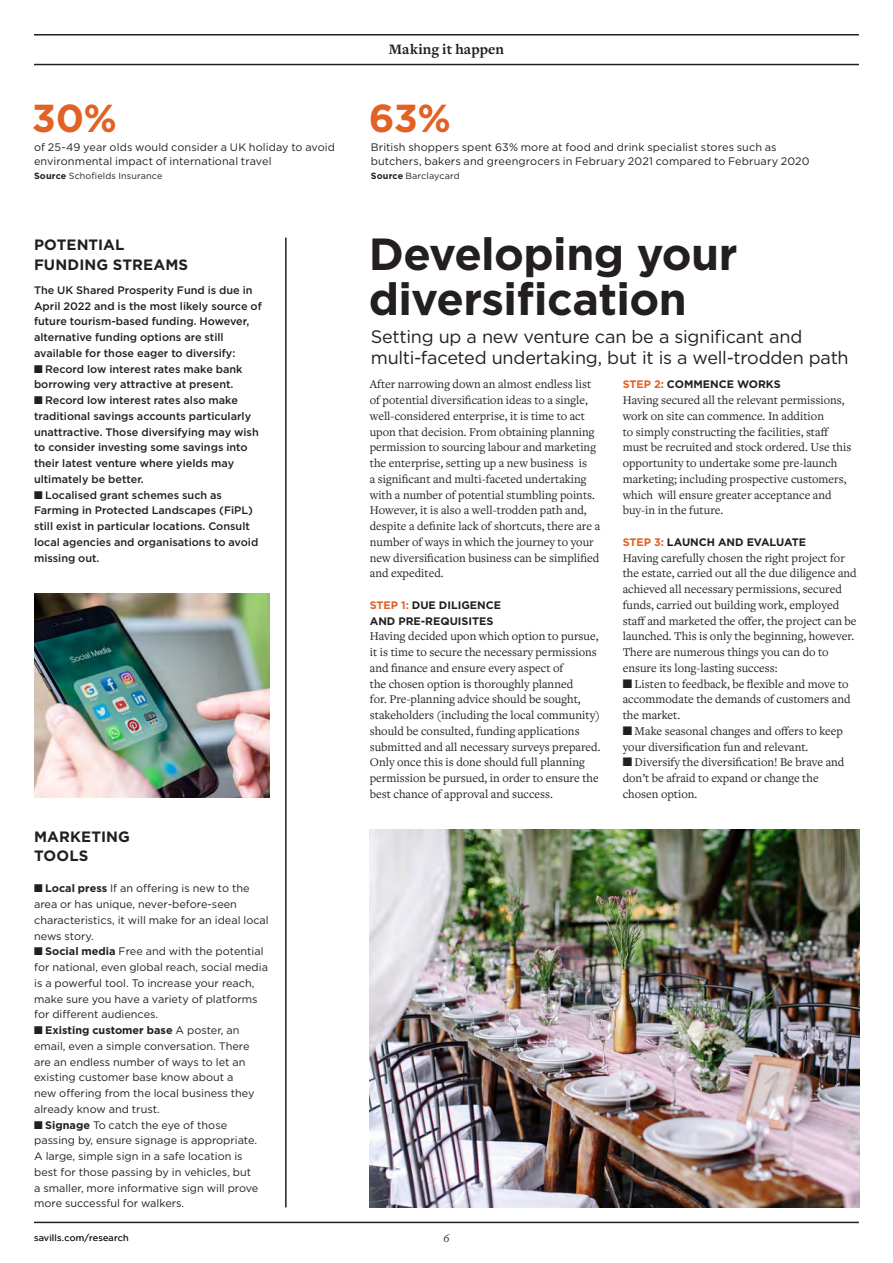
<style>
.page{position:relative;width:893px;height:1263px;background:#fff}
.page>*{position:absolute;margin:0;border:0;box-sizing:border-box;transform-origin:0 0}
.Spotlight_Headline_G{font:700 45px/45px "Gotham HTF";letter-spacing:-.015em;color:#231f20}
.Spotlight_Box_Title{font:700 39px "Gotham HTF";color:#e26125}
.Spotlight_Standfirst{font:18px/21px "Gotham HTF";letter-spacing:-.015em;color:#231f20}
.Spotlight_Box_Title-2{font:700 15px/19.5px "Gotham HTF";letter-spacing:.01em;color:#231f20}
.Spotlight_Page_2_Slu{font:700 15px "Freight Text Pro";letter-spacing:.01em;color:#231f20}
.Spotlight_Body_Freig{font:12.3px/15.8px "Freight Text Pro";color:#231f20}
.t1{font:italic 12px "Freight Text Pro";color:#231f20}
.Spotlight_Body_Gotha{font:10.8px/15.8px "Gotham HTF";color:#231f20}
.Spotlight_Body_Gotha-2{font:500 10.8px/15.8px "Gotham HTF";color:#231f20}
.Spotlight_Box_Body_L{font:10.8px/14.2px "Gotham HTF";letter-spacing:.01em;color:#231f20}
.Spotlight_Body_Gotha-3{font:700 10.8px/15.8px "Gotham HTF";color:#231f20}
.Spotlight_Credit_Rig{font:9px "Gotham HTF";letter-spacing:.02em;color:#231f20}
.s1{font-weight:700}
.s2{color:#e26125}
</style>
<div class="page">
<img style="left:34px;top:593px;width:236px;height:205px">
<img style="left:370px;top:829px;width:489px;height:378px">
<hr style="left:34px;top:1222px;width:825px;height:1px;background:#231f20">
<hr style="left:34px;top:64px;width:825px;height:1px;background:#231f20">
<hr style="left:34px;top:34px;width:825px;height:2px;background:#231f20">
<hr style="left:285px;top:238px;width:2px;height:969px;background:#231f20">
<p class="Spotlight_Page_2_Slu" style="left:389px;top:39px;width:117px">Making it happen</p>
<p class="Spotlight_Box_Title" style="left:32px;top:96px;width:87px">30%</p>
<p class="Spotlight_Box_Title" style="left:369px;top:96px;width:84px">63%</p>
<p class="Spotlight_Box_Body_L" style="left:34px;top:139px;width:302px">of 25-49 year olds would consider a UK holiday to avoid environmental impact of international travel</p>
<p class="Spotlight_Credit_Rig" style="left:34px;top:171px;width:130px"><span class="s1">Source</span> Schofields Insurance</p>
<p class="Spotlight_Box_Body_L" style="left:371px;top:139px;width:440px">British shoppers spent 63% more at food and drink specialist stores such as butchers, bakers and greengrocers in February 2021 compared to February 2020</p>
<p class="Spotlight_Credit_Rig" style="left:371px;top:171px;width:90px"><span class="s1">Source</span> Barclaycard</p>
<p class="Spotlight_Box_Title-2" style="left:34px;top:235px;width:156px">POTENTIAL<br>FUNDING STREAMS</p>
<p class="Spotlight_Body_Gotha-2" style="left:34px;top:282px;width:229px">The UK Shared Prosperity Fund is due in April 2022 and is the most likely source of future tourism-based funding. However, alternative funding options are still available for those eager to diversify:</p>
<p class="Spotlight_Body_Gotha-2" style="left:34px;top:361px;width:210px">■ Record low interest rates make bank borrowing very attractive at present.</p>
<p class="Spotlight_Body_Gotha-2" style="left:34px;top:392px;width:226px">■ Record low interest rates also make traditional savings accounts particularly unattractive. Those diversifying may wish to consider investing some savings into their latest venture where yields may ultimately be better.</p>
<p class="Spotlight_Body_Gotha-2" style="left:34px;top:487px;width:226px">■ Localised grant schemes such as Farming in Protected Landscapes (FiPL) still exist in particular locations. Consult local agencies and organisations to avoid missing out.</p>
<p class="Spotlight_Headline_G" style="left:369px;top:230px;width:370px">Developing your diversification</p>
<p class="Spotlight_Standfirst" style="left:371px;top:326px;width:479px">Setting up a new venture can be a significant and multi-faceted undertaking, but it is a well-trodden path</p>
<p class="Spotlight_Body_Freig" style="left:370px;top:376px;width:232px">After narrowing down an almost endless list of potential diversification ideas to a single, well-considered enterprise, it is time to act upon that decision. From obtaining planning permission to sourcing labour and marketing the enterprise, setting up a new business is<br>a significant and multi-faceted undertaking with a number of potential stumbling points.<br>However, it is also a well-trodden path and, despite a definite lack of shortcuts, there are a number of ways in which the journey to your new diversification business can be simplified and expedited.</p>
<p class="Spotlight_Body_Gotha-3" style="left:370px;top:597px;width:133px"><span class="s2">STEP 1:</span> DUE DILIGENCE<br>AND PRE-REQUISITES</p>
<p class="Spotlight_Body_Freig" style="left:370px;top:628px;width:232px">Having decided upon which option to pursue, it is time to secure the necessary permissions and finance and ensure every aspect of<br>the chosen option is thoroughly planned<br>for. Pre-planning advice should be sought, stakeholders (including the local community) should be consulted, funding applications submitted and all necessary surveys prepared.<br>Only once this is done should full planning permission be pursued, in order to ensure the best chance of approval and success.</p>
<p class="Spotlight_Body_Gotha-3" style="left:623px;top:376px;width:159px"><span class="s2">STEP 2:</span> COMMENCE WORKS</p>
<p class="Spotlight_Body_Freig" style="left:623px;top:392px;width:230px">Having secured all the relevant permissions, work on site can commence. In addition<br>to simply constructing the facilities, staff must be recruited and stock ordered. Use this opportunity to undertake some pre-launch marketing; including prospective customers, which will ensure greater acceptance and</p>
<p class="Spotlight_Body_Freig" style="left:623px;top:502px;width:102px">buy-in in the future.</p>
<p class="Spotlight_Body_Gotha-3" style="left:623px;top:534px;width:185px"><span class="s2">STEP 3:</span> LAUNCH AND EVALUATE</p>
<p class="Spotlight_Body_Freig" style="left:623px;top:549px;width:236px">Having carefully chosen the right project for the estate, carried out all the due diligence and achieved all necessary permissions, secured funds, carried out building work, employed staff and marketed the offer, the project can be launched. This is only the beginning, however.<br>There are numerous things you can do to ensure its long-lasting success:</p>
<p class="Spotlight_Body_Freig" style="left:623px;top:675px;width:229px">■ Listen to feedback, be flexible and move to accommodate the demands of customers and the market.</p>
<p class="Spotlight_Body_Freig" style="left:623px;top:723px;width:222px">■ Make seasonal changes and offers to keep your diversification fun and relevant.</p>
<p class="Spotlight_Body_Freig" style="left:623px;top:754px;width:223px">■ Diversify the diversification! Be brave and don’t be afraid to expand or change the chosen option.</p>
<p class="Spotlight_Box_Title-2" style="left:34px;top:826px;width:97px">MARKETING<br>TOOLS</p>
<p class="Spotlight_Body_Gotha" style="left:34px;top:880px;width:236px">■ <span class="s1">Local press</span> If an offering is new to the area or has unique, never-before-seen characteristics, it will make for an ideal local news story.</p>
<p class="Spotlight_Body_Gotha" style="left:34px;top:943px;width:235px">■ <span class="s1">Social media</span> Free and with the potential for national, even global reach, social media is a powerful tool. To increase your reach, make sure you have a variety of platforms for different audiences.</p>
<p class="Spotlight_Body_Gotha" style="left:34px;top:1022px;width:222px">■ <span class="s1">Existing customer base</span> A poster, an email, even a simple conversation. There are an endless number of ways to let an existing customer base know about a new offering from the local business they already know and trust.</p>
<p class="Spotlight_Body_Gotha" style="left:34px;top:1117px;width:226px">■ <span class="s1">Signage</span> To catch the eye of those passing by, ensure signage is appropriate.<br>A large, simple sign in a safe location is best for those passing by in vehicles, but a smaller, more informative sign will prove more successful for walkers.</p>
<p class="Spotlight_Credit_Rig" style="left:34px;top:1233px;width:96px">savills.com/research</p>
<p class="t1" style="left:443px;top:1230px;width:8px">6</p>
</div>
